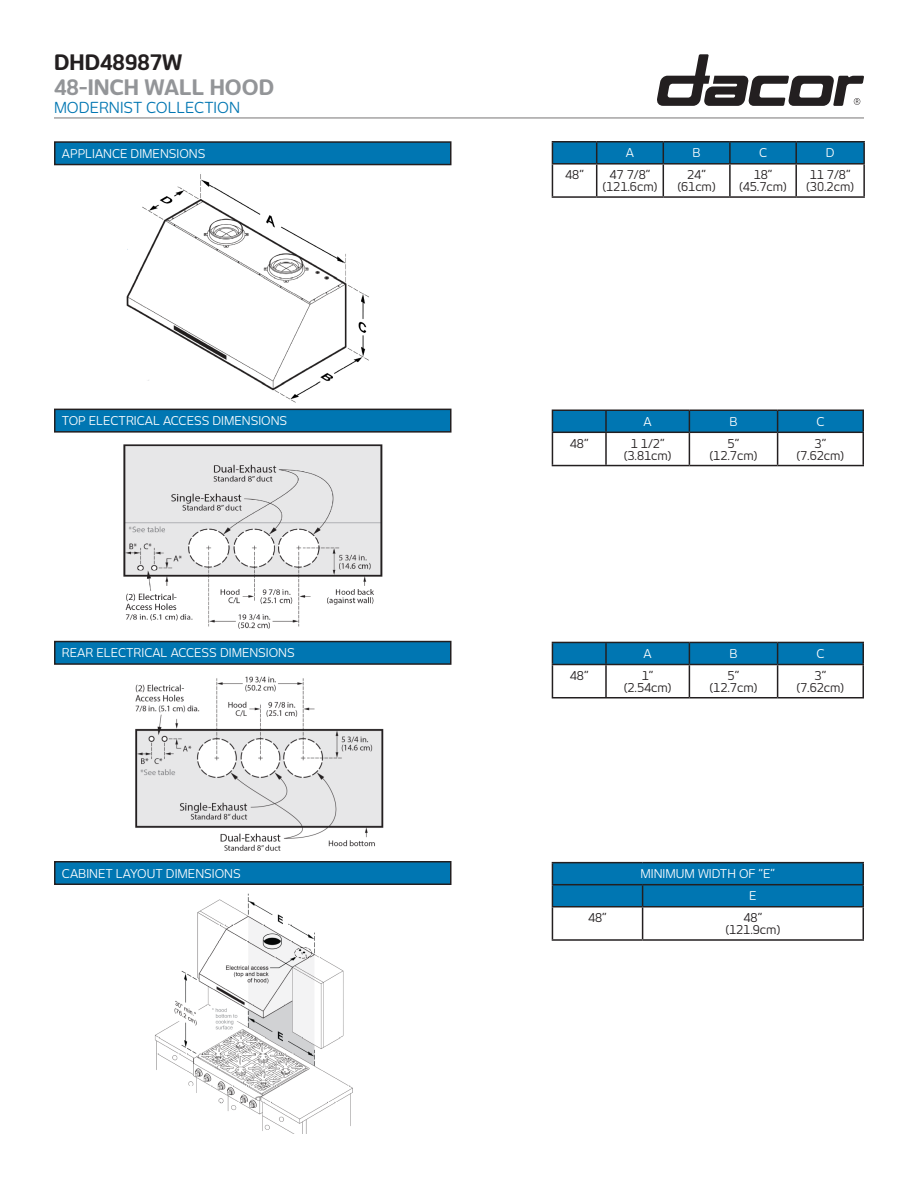
<style>
.page{position:relative;width:918px;height:1188px;background:#fff}
.page>*{position:absolute;margin:0;border:0;box-sizing:border-box;transform-origin:0 0}
.t1{font:700 21px "New June";color:#939598}
.t2{font:700 21px "New June";color:#231f20}
.t3{font:15px "New June";color:#0076b2}
.t4{font:12px "New June";color:#231f20}
.t5{font:12px "New June";color:#fff}
</style>
<div class="page">
<hr style="left:54px;top:117px;width:810px;height:1px;background:#231f20">
<svg style="left:657px;top:54px;width:207px;height:52px"></svg>
<div style="left:55px;top:142px;width:396px;height:23px;background:#0076b2"></div>
<div style="left:54px;top:141px;width:398px;height:24px;border:2px solid #231f20"></div>
<div style="left:55px;top:409px;width:396px;height:23px;background:#0076b2"></div>
<div style="left:54px;top:409px;width:398px;height:24px;border:2px solid #231f20"></div>
<img style="left:126px;top:174px;width:243px;height:229px">
<img style="left:123px;top:444px;width:260px;height:185px">
<img style="left:135px;top:676px;width:249px;height:175px">
<div style="left:354px;top:171px;width:14px;height:12px;background:#fff"></div>
<hr style="left:552px;top:141px;width:45px;height:1px;background:#231f20">
<hr style="left:597px;top:141px;width:66px;height:1px;background:#231f20">
<hr style="left:663px;top:141px;width:67px;height:1px;background:#231f20">
<div style="left:552px;top:142px;width:312px;height:21px;background:#0076b2"></div>
<hr style="left:730px;top:141px;width:66px;height:1px;background:#231f20">
<hr style="left:729px;top:143px;width:2px;height:20px;background:#231f20">
<hr style="left:796px;top:141px;width:69px;height:1px;background:#231f20">
<hr style="left:795px;top:143px;width:2px;height:20px;background:#231f20">
<hr style="left:863px;top:143px;width:2px;height:20px;background:#231f20">
<hr style="left:552px;top:163px;width:45px;height:2px;background:#231f20">
<hr style="left:552px;top:165px;width:1px;height:31px;background:#231f20">
<hr style="left:597px;top:163px;width:66px;height:2px;background:#231f20">
<hr style="left:596px;top:165px;width:1px;height:31px;background:#231f20">
<hr style="left:663px;top:163px;width:67px;height:2px;background:#231f20">
<hr style="left:663px;top:165px;width:1px;height:31px;background:#231f20">
<hr style="left:730px;top:163px;width:66px;height:2px;background:#231f20">
<hr style="left:729px;top:165px;width:2px;height:31px;background:#231f20">
<hr style="left:796px;top:163px;width:69px;height:2px;background:#231f20">
<hr style="left:795px;top:165px;width:2px;height:31px;background:#231f20">
<hr style="left:863px;top:165px;width:2px;height:31px;background:#231f20">
<hr style="left:552px;top:196px;width:45px;height:2px;background:#231f20">
<hr style="left:597px;top:196px;width:66px;height:2px;background:#231f20">
<hr style="left:663px;top:196px;width:67px;height:2px;background:#231f20">
<hr style="left:730px;top:196px;width:66px;height:2px;background:#231f20">
<hr style="left:796px;top:196px;width:69px;height:2px;background:#231f20">
<hr style="left:778px;top:410px;width:86px;height:1px;background:#231f20">
<svg style="left:552px;top:410px;width:310px;height:22px;background:#026ea5"></svg>
<hr style="left:862px;top:411px;width:2px;height:21px;background:#231f20">
<hr style="left:552px;top:432px;width:54px;height:1px;background:#231f20">
<hr style="left:552px;top:433px;width:1px;height:32px;background:#231f20">
<hr style="left:606px;top:432px;width:83px;height:1px;background:#231f20">
<hr style="left:605px;top:433px;width:2px;height:32px;background:#231f20">
<hr style="left:689px;top:432px;width:89px;height:1px;background:#231f20">
<hr style="left:689px;top:433px;width:1px;height:32px;background:#231f20">
<hr style="left:778px;top:432px;width:86px;height:1px;background:#231f20">
<hr style="left:777px;top:433px;width:1px;height:32px;background:#231f20">
<hr style="left:862px;top:433px;width:2px;height:32px;background:#231f20">
<hr style="left:552px;top:465px;width:54px;height:1px;background:#231f20">
<hr style="left:606px;top:465px;width:83px;height:1px;background:#231f20">
<hr style="left:689px;top:465px;width:89px;height:1px;background:#231f20">
<hr style="left:778px;top:465px;width:86px;height:1px;background:#231f20">
<div style="left:55px;top:642px;width:396px;height:22px;background:#0076b2"></div>
<div style="left:54px;top:641px;width:398px;height:24px;border:2px solid #231f20"></div>
<hr style="left:778px;top:642px;width:86px;height:1px;background:#231f20">
<svg style="left:552px;top:642px;width:310px;height:22px;background:#026ea5"></svg>
<hr style="left:862px;top:643px;width:2px;height:21px;background:#231f20">
<hr style="left:552px;top:664px;width:54px;height:1px;background:#231f20">
<hr style="left:552px;top:665px;width:1px;height:32px;background:#231f20">
<hr style="left:606px;top:664px;width:83px;height:1px;background:#231f20">
<hr style="left:605px;top:665px;width:2px;height:32px;background:#231f20">
<hr style="left:689px;top:664px;width:89px;height:1px;background:#231f20">
<hr style="left:689px;top:665px;width:1px;height:32px;background:#231f20">
<hr style="left:778px;top:664px;width:86px;height:1px;background:#231f20">
<hr style="left:777px;top:665px;width:1px;height:32px;background:#231f20">
<hr style="left:862px;top:665px;width:2px;height:32px;background:#231f20">
<hr style="left:552px;top:697px;width:54px;height:2px;background:#231f20">
<hr style="left:606px;top:697px;width:83px;height:2px;background:#231f20">
<hr style="left:689px;top:697px;width:89px;height:2px;background:#231f20">
<hr style="left:778px;top:697px;width:86px;height:2px;background:#231f20">
<img style="left:155px;top:893px;width:198px;height:241px">
<div style="left:55px;top:862px;width:396px;height:22px;background:#0076b2"></div>
<div style="left:54px;top:861px;width:398px;height:24px;border:2px solid #231f20"></div>
<hr style="left:552px;top:862px;width:91px;height:1px;background:#231f20">
<hr style="left:643px;top:862px;width:221px;height:1px;background:#231f20">
<hr style="left:862px;top:863px;width:2px;height:21px;background:#231f20">
<hr style="left:643px;top:884px;width:221px;height:1px;background:#231f20">
<svg style="left:552px;top:863px;width:311px;height:43px;background:#0171aa"></svg>
<hr style="left:862px;top:885px;width:2px;height:21px;background:#231f20">
<hr style="left:552px;top:906px;width:91px;height:2px;background:#231f20">
<hr style="left:552px;top:908px;width:1px;height:31px;background:#231f20">
<hr style="left:643px;top:906px;width:221px;height:2px;background:#231f20">
<hr style="left:642px;top:908px;width:1px;height:31px;background:#231f20">
<hr style="left:862px;top:908px;width:2px;height:31px;background:#231f20">
<hr style="left:552px;top:939px;width:91px;height:2px;background:#231f20">
<hr style="left:643px;top:939px;width:221px;height:2px;background:#231f20">
<h1 class="t2" style="left:54px;top:50px;width:130px">DHD48987W</h1>
<h1 class="t1" style="left:54px;top:75px;width:222px">48-INCH WALL HOOD</h1>
<p class="t3" style="left:54px;top:99px;width:188px">MODERNIST COLLECTION</p>
<p class="t5" style="left:62px;top:146px;width:145px">APPLIANCE DIMENSIONS</p>
<p class="t5" style="left:62px;top:414px;width:227px">TOP ELECTRICAL ACCESS DIMENSIONS</p>
<p class="t5" style="left:626px;top:146px;width:10px">A</p>
<p class="t5" style="left:693px;top:146px;width:10px">B</p>
<p class="t5" style="left:759px;top:146px;width:10px">C</p>
<p class="t5" style="left:826px;top:146px;width:10px">D</p>
<p class="t4" style="left:565px;top:168px;width:20px">48”</p>
<p class="t4" style="left:610px;top:168px;width:42px">47 7/8”</p>
<p class="t4" style="left:603px;top:180px;width:56px">(121.6cm)</p>
<p class="t4" style="left:687px;top:168px;width:20px">24”</p>
<p class="t4" style="left:678px;top:180px;width:39px">(61cm)</p>
<p class="t4" style="left:754px;top:168px;width:20px">18”</p>
<p class="t4" style="left:740px;top:180px;width:49px">(45.7cm)</p>
<p class="t4" style="left:810px;top:168px;width:42px">11 7/8”</p>
<p class="t4" style="left:807px;top:180px;width:49px">(30.2cm)</p>
<p class="t5" style="left:644px;top:414px;width:10px">A</p>
<p class="t5" style="left:729px;top:414px;width:10px">B</p>
<p class="t5" style="left:816px;top:414px;width:10px">C</p>
<p class="t4" style="left:570px;top:436px;width:20px">48”</p>
<p class="t4" style="left:631px;top:436px;width:35px">1 1/2”</p>
<p class="t4" style="left:624px;top:448px;width:49px">(3.81cm)</p>
<p class="t4" style="left:728px;top:436px;width:13px">5”</p>
<p class="t4" style="left:710px;top:448px;width:49px">(12.7cm)</p>
<p class="t4" style="left:815px;top:436px;width:13px">3”</p>
<p class="t4" style="left:797px;top:448px;width:49px">(7.62cm)</p>
<p class="t5" style="left:62px;top:646px;width:234px">REAR ELECTRICAL ACCESS DIMENSIONS</p>
<p class="t5" style="left:644px;top:646px;width:10px">A</p>
<p class="t5" style="left:729px;top:646px;width:10px">B</p>
<p class="t5" style="left:816px;top:646px;width:10px">C</p>
<p class="t4" style="left:570px;top:668px;width:20px">48”</p>
<p class="t4" style="left:642px;top:668px;width:13px">1”</p>
<p class="t4" style="left:624px;top:680px;width:49px">(2.54cm)</p>
<p class="t4" style="left:728px;top:668px;width:13px">5”</p>
<p class="t4" style="left:710px;top:680px;width:49px">(12.7cm)</p>
<p class="t4" style="left:815px;top:668px;width:13px">3”</p>
<p class="t4" style="left:797px;top:680px;width:49px">(7.62cm)</p>
<p class="t5" style="left:62px;top:866px;width:180px">CABINET LAYOUT DIMENSIONS</p>
<p class="t5" style="left:641px;top:866px;width:136px">MINIMUM WIDTH OF “E”</p>
<p class="t5" style="left:749px;top:889px;width:9px">E</p>
<p class="t4" style="left:588px;top:911px;width:20px">48”</p>
<p class="t4" style="left:744px;top:911px;width:20px">48”</p>
<p class="t4" style="left:726px;top:923px;width:56px">(121.9cm)</p>
</div>
